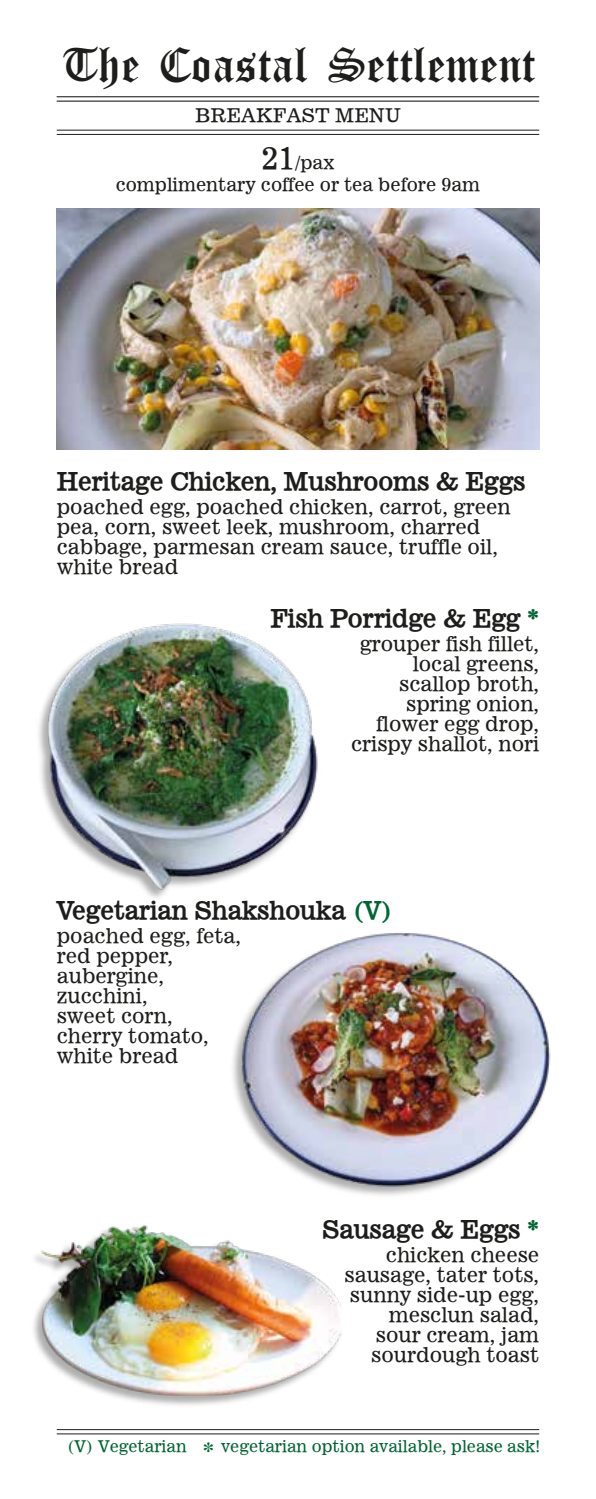
<style>
.page{position:relative;width:596px;height:1499px;background:#fff}
.page>*{position:absolute;margin:0;border:0;box-sizing:border-box;transform-origin:0 0}
.t1{font:36px "Old English Five";color:#1d1d1b}
.t2{font:700 24px "Corona";color:#1d1d1b}
.t3{font:20px/20px "Corona Normal";color:#1d1d1b}
.t4{font:18.8px "Corona Normal";color:#1d1d1b}
.t5{font:18px/22px "Corona Normal";color:#1d1d1b;text-align:center}
.t6{font:16px "Corona Normal";color:#006533}
.s1{font-size:30px}
.s2{color:#006533}
.s3{font-size:24px}
</style>
<div class="page">
<img style="left:57px;top:209px;width:482px;height:241px">
<hr style="left:57px;top:134px;width:482px;height:1px;background:#1d1d1b">
<hr style="left:57px;top:130px;width:482px;height:1px;background:#1d1d1b">
<hr style="left:57px;top:101px;width:482px;height:1px;background:#1d1d1b">
<hr style="left:57px;top:96px;width:482px;height:1px;background:#1d1d1b">
<hr style="left:57px;top:1433px;width:482px;height:1px;background:#1d1d1b">
<hr style="left:57px;top:1429px;width:482px;height:1px;background:#1d1d1b">
<img style="left:232px;top:932px;width:319px;height:255px">
<img style="left:38px;top:623px;width:280px;height:275px">
<img style="left:33px;top:1255px;width:228px;height:150px">
<img style="left:41px;top:1225px;width:301px;height:170px">
<h1 class="t1" style="left:61px;top:48px;width:475px">The Coastal Settlement</h1>
<p class="t4" style="left:195px;top:104px;width:207px">BREAKFAST MENU</p>
<p class="t5" style="left:116px;top:151px;width:366px"><span class="s1">21</span>/pax<br>complimentary coffee or tea before 9am</p>
<p class="t2" style="left:57px;top:466px;width:470px">Heritage Chicken, Mushrooms &amp; Eggs</p>
<p class="t3" style="left:57px;top:496px;width:455px">poached egg, poached chicken, carrot, green pea, corn, sweet leek, mushroom, charred cabbage, parmesan cream sauce, truffle oil, white bread</p>
<p class="t2" style="left:270px;top:604px;width:270px">Fish Porridge &amp; Egg <span class="s2">*</span></p>
<p class="t3" style="left:351px;top:634px;width:189px;text-align:right">grouper fish fillet, local greens, scallop broth, spring onion, flower egg drop, crispy shallot, nori</p>
<p class="t2" style="left:57px;top:895px;width:337px">Vegetarian Shakshouka <span class="s2">(V)</span></p>
<p class="t3" style="left:57px;top:925px;width:186px">poached egg, feta, red pepper, aubergine, zucchini,<br>sweet corn, cherry tomato, white bread</p>
<p class="t2" style="left:322px;top:1215px;width:218px">Sausage &amp; Eggs <span class="s2">*</span></p>
<p class="t3" style="left:344px;top:1245px;width:196px;text-align:right">chicken cheese sausage, tater tots, sunny side-up egg, mesclun salad, sour cream, jam sourdough toast</p>
<p class="t6" style="left:67px;top:1436px;width:475px">(V) Vegetarian <span class="s3">*</span> vegetarian option available, please ask!</p>
</div>
